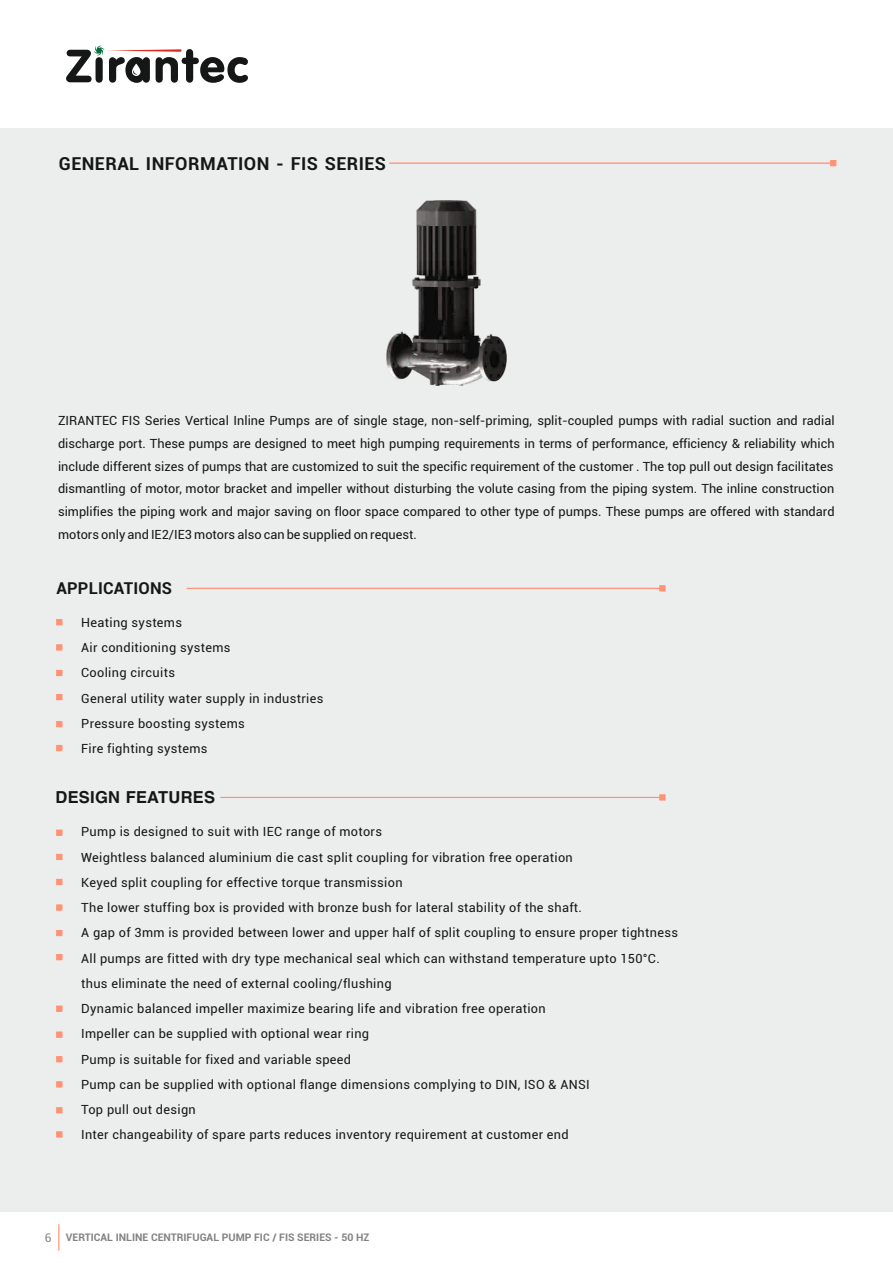
<style>
.page{position:relative;width:893px;height:1263px;background:#fff}
.page>*{position:absolute;margin:0;border:0;box-sizing:border-box;transform-origin:0 0}
.t1{font:700 18px "Roboto";letter-spacing:.025em;color:#151616}
.t2{font:16.5px "Switzerland";letter-spacing:.015em;color:#151616}
.t3{font:700 16.5px "Roboto";letter-spacing:.01em;color:#151616}
.t4{font:12.75px/25.2px "Roboto";letter-spacing:.025em;color:#151616}
.t5{font:700 10.5px "Roboto";color:#818281}
.s1{font-weight:400;font-size:12px}
</style>
<div class="page">
<div style="left:0;top:129px;width:893px;height:1083px;background:#eceded"></div>
<svg style="left:66px;top:46px;width:182px;height:37px"></svg>
<svg style="left:58px;top:1224px;width:1px;height:27px"></svg>
<hr style="left:389px;top:163px;width:445px;height:1px;background:#ff9174">
<svg style="left:830px;top:160px;width:6px;height:6px"></svg>
<img style="left:387px;top:201px;width:119px;height:185px">
<svg style="left:57px;top:619px;width:5px;height:6px"></svg>
<svg style="left:57px;top:645px;width:5px;height:5px"></svg>
<svg style="left:57px;top:670px;width:5px;height:6px"></svg>
<hr style="left:186px;top:588px;width:475px;height:1px;background:#ff9174">
<hr style="left:220px;top:797px;width:441px;height:1px;background:#ff9174">
<svg style="left:660px;top:585px;width:5px;height:6px"></svg>
<svg style="left:660px;top:795px;width:5px;height:5px"></svg>
<svg style="left:57px;top:694px;width:5px;height:6px"></svg>
<svg style="left:57px;top:721px;width:5px;height:6px"></svg>
<svg style="left:57px;top:745px;width:5px;height:6px"></svg>
<svg style="left:57px;top:830px;width:5px;height:5px"></svg>
<svg style="left:57px;top:854px;width:5px;height:6px"></svg>
<svg style="left:57px;top:879px;width:5px;height:6px"></svg>
<svg style="left:57px;top:905px;width:5px;height:5px"></svg>
<svg style="left:57px;top:930px;width:5px;height:6px"></svg>
<svg style="left:57px;top:954px;width:5px;height:6px"></svg>
<svg style="left:57px;top:1006px;width:5px;height:5px"></svg>
<svg style="left:57px;top:1032px;width:5px;height:5px"></svg>
<svg style="left:57px;top:1056px;width:5px;height:6px"></svg>
<svg style="left:57px;top:1081px;width:5px;height:6px"></svg>
<svg style="left:57px;top:1107px;width:5px;height:6px"></svg>
<svg style="left:57px;top:1132px;width:5px;height:5px"></svg>
<h1 class="t1" style="left:59px;top:157px;width:329px">GENERAL INFORMATION - FIS SERIES</h1>
<p class="t4" style="left:58px;top:410px;width:778px;line-height:23px;text-align:justify">ZIRANTEC FIS Series Vertical Inline Pumps are of single stage, non-self-priming, split-coupled pumps with radial suction and radial discharge port. These pumps are designed to meet high pumping requirements in terms of performance, efficiency &amp; reliability which include different sizes of pumps that are customized to suit the specific requirement of the customer . The top pull out design facilitates dismantling of motor, motor bracket and impeller without disturbing the volute casing from the piping system. The inline construction simplifies the piping work and major saving on floor space compared to other type of pumps. These pumps are offered with standard motors only and IE2/IE3 motors also can be supplied on request.</p>
<p class="t3" style="left:57px;top:582px;width:117px">APPLICATIONS</p>
<p class="t4" style="left:81px;top:611px;width:244px">Heating systems<br>Air conditioning systems<br>Cooling circuits<br>General utility water supply in industries<br>Pressure boosting systems<br>Fire fighting systems</p>
<p class="t2" style="left:56px;top:787px;width:161px">DESIGN FEATURES</p>
<p class="t4" style="left:81px;top:820px;width:598px">Pump is designed to suit with IEC range of motors<br>Weightless balanced aluminium die cast split coupling for vibration free operation<br>Keyed split coupling for effective torque transmission<br>The lower stuffing box is provided with bronze bush for lateral stability of the shaft.<br>A gap of 3mm is provided between lower and upper half of split coupling to ensure proper tightness All pumps are fitted with dry type mechanical seal which can withstand temperature upto 150°C. thus eliminate the need of external cooling/flushing<br>Dynamic balanced impeller maximize bearing life and vibration free operation<br>Impeller can be supplied with optional wear ring<br>Pump is suitable for fixed and variable speed<br>Pump can be supplied with optional flange dimensions complying to DIN, ISO &amp; ANSI<br>Top pull out design<br>Inter changeability of spare parts reduces inventory requirement at customer end</p>
<p class="t5" style="left:45px;top:1233px;width:326px"><span class="s1">6</span> VERTICAL INLINE CENTRIFUGAL PUMP FIC / FIS SERIES - 50 HZ</p>
</div>
